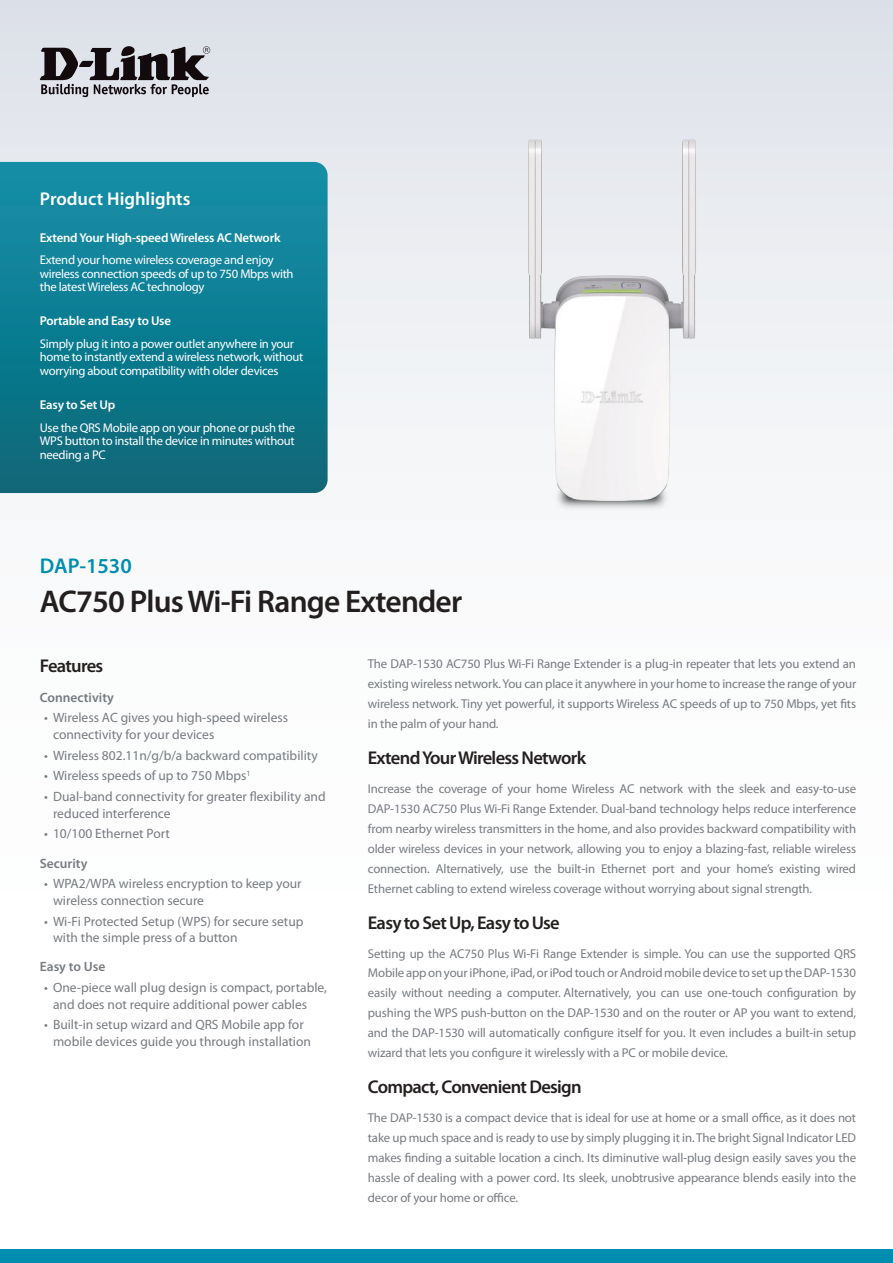
<style>
.page{position:relative;width:893px;height:1263px;background:#fff}
.page>*{position:absolute;margin:0;border:0;box-sizing:border-box;transform-origin:0 0}
.t1{font:600 31.5px "Myriad Pro";letter-spacing:-.025em;color:#241f1f}
.t2{font:600 21.3px "Myriad Pro";color:#008daf}
.t3{font:600 18.6px "Myriad Pro";letter-spacing:-.04em;color:#241f1f}
.t4{font:600 18.6px "Myriad Pro";color:#fff}
.t5{font:13.5px/16.5px "Myriad Pro";color:#777b80}
.t6{font:600 13.5px "Myriad Pro";color:#777b80}
.t7{font:12.9px/20px "Myriad Pro";letter-spacing:-.01em;color:#777b80;text-align:justify}
.t8{font:600 12.9px "Myriad Pro";letter-spacing:-.015em;color:#fff}
.t9{font:12.6px/13.5px "Myriad Pro";letter-spacing:-.025em;color:#fff}
</style>
<div class="page">
<div style="left:0;top:0;width:893px;height:1084px;background:linear-gradient(to bottom,#e3e6ec,#fff)"></div>
<div style="left:0;top:1249px;width:893px;height:14px;background:#008daf"></div>
<svg style="left:0;top:162px;width:328px;height:331px;background:#0f7c90"></svg>
<svg style="left:40px;top:46px;width:170px;height:51px;background:#848388"></svg>
<img style="left:511px;top:123px;width:202px;height:434px">
<h3 class="t4" style="left:40px;top:187px;width:152px">Product Highlights</h3>
<p class="t8" style="left:40px;top:229px;width:242px">Extend Your High-speed Wireless AC Network</p>
<p class="t9" style="left:40px;top:253px;width:255px">Extend your home wireless coverage and enjoy wireless connection speeds of up to 750 Mbps with the latest Wireless AC technology</p>
<p class="t8" style="left:40px;top:313px;width:133px">Portable and Easy to Use</p>
<p class="t9" style="left:40px;top:337px;width:265px">Simply plug it into a power outlet anywhere in your home to instantly extend a wireless network, without worrying about compatibility with older devices</p>
<p class="t8" style="left:40px;top:397px;width:77px">Easy to Set Up</p>
<p class="t9" style="left:40px;top:421px;width:257px;text-align:justify">Use the QRS Mobile app on your phone or push the WPS button to install the device in minutes without needing a PC</p>
<h2 class="t2" style="left:40px;top:552px;width:93px">DAP-1530</h2>
<h1 class="t1" style="left:40px;top:582px;width:424px">AC750 Plus Wi-Fi Range Extender</h1>
<h3 class="t3" style="left:40px;top:654px;width:65px">Features</h3>
<p class="t6" style="left:40px;top:688px;width:76px">Connectivity</p>
<p class="t5" style="left:53px;top:709px;width:237px;text-indent:-9px">• Wireless AC gives you high-speed wireless connectivity for your devices</p>
<p class="t5" style="left:44px;top:747px;width:275px">• Wireless 802.11n/g/b/a backward compatibility</p>
<p class="t5" style="left:44px;top:767px;width:208px">• Wireless speeds of up to 750 Mbps<sup>1</sup></p>
<p class="t5" style="left:53px;top:788px;width:274px;text-indent:-9px">• Dual-band connectivity for greater flexibility and reduced interference</p>
<p class="t5" style="left:44px;top:825px;width:127px">• 10/100 Ethernet Port</p>
<p class="t6" style="left:40px;top:854px;width:49px">Security</p>
<p class="t5" style="left:53px;top:875px;width:250px;text-indent:-9px">• WPA2/WPA wireless encryption to keep your wireless connection secure</p>
<p class="t5" style="left:53px;top:913px;width:252px;text-indent:-9px">• Wi-Fi Protected Setup (WPS) for secure setup with the simple press of a button</p>
<p class="t6" style="left:40px;top:958px;width:67px">Easy to Use</p>
<p class="t5" style="left:53px;top:979px;width:275px;text-indent:-9px">• One-piece wall plug design is compact, portable, and does not require additional power cables</p>
<p class="t5" style="left:53px;top:1016px;width:259px;text-indent:-9px">• Built-in setup wizard and QRS Mobile app for mobile devices guide you through installation</p>
<p class="t7" style="left:368px;top:654px;width:490px">The DAP-1530 AC750 Plus Wi-Fi Range Extender is a plug-in repeater that lets you extend an existing wireless network. You can place it anywhere in your home to increase the range of your wireless network. Tiny yet powerful, it supports Wireless AC speeds of up to 750 Mbps, yet fits in the palm of your hand.</p>
<h3 class="t3" style="left:368px;top:746px;width:220px">Extend Your Wireless Network</h3>
<p class="t7" style="left:368px;top:778px;width:490px">Increase the coverage of your home Wireless AC network with the sleek and easy-to-use DAP-1530 AC750 Plus Wi-Fi Range Extender. Dual-band technology helps reduce interference from nearby wireless transmitters in the home, and also provides backward compatibility with older wireless devices in your network, allowing you to enjoy a blazing-fast, reliable wireless connection. Alternatively, use the built-in Ethernet port and your home’s existing wired Ethernet cabling to extend wireless coverage without worrying about signal strength.</p>
<h3 class="t3" style="left:368px;top:910px;width:193px">Easy to Set Up, Easy to Use</h3>
<p class="t7" style="left:368px;top:943px;width:490px">Setting up the AC750 Plus Wi-Fi Range Extender is simple. You can use the supported QRS Mobile app on your iPhone, iPad, or iPod touch or Android mobile device to set up the DAP-1530 easily without needing a computer. Alternatively, you can use one-touch configuration by pushing the WPS push-button on the DAP-1530 and on the router or AP you want to extend, and the DAP-1530 will automatically configure itself for you. It even includes a built-in setup wizard that lets you configure it wirelessly with a PC or mobile device.</p>
<h3 class="t3" style="left:368px;top:1075px;width:215px">Compact, Convenient Design</h3>
<p class="t7" style="left:368px;top:1108px;width:490px">The DAP-1530 is a compact device that is ideal for use at home or a small office, as it does not take up much space and is ready to use by simply plugging it in. The bright Signal Indicator LED makes finding a suitable location a cinch. Its diminutive wall-plug design easily saves you the hassle of dealing with a power cord. Its sleek, unobtrusive appearance blends easily into the decor of your home or office.</p>
</div>
